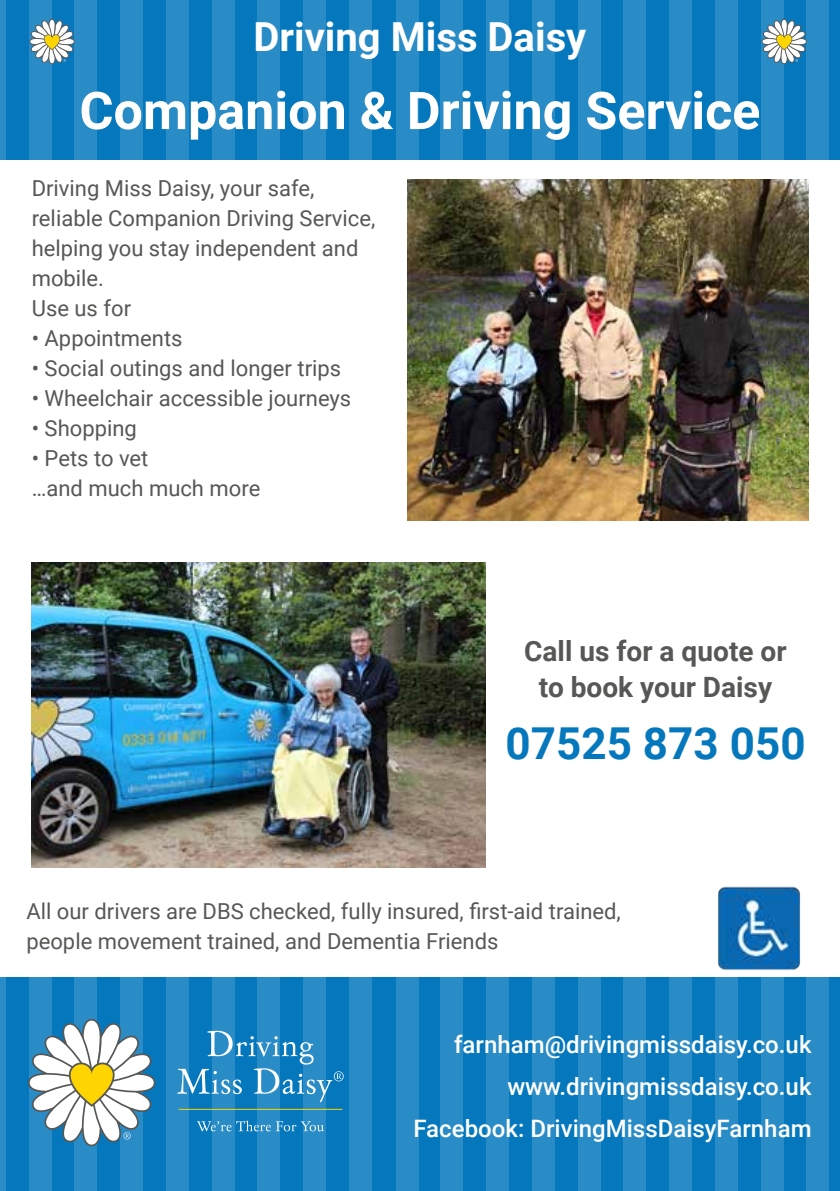
<style>
.page{position:relative;width:840px;height:1191px;background:#fff}
.page>*{position:absolute;margin:0;border:0;box-sizing:border-box;transform-origin:0 0}
.t1{font:700 52px "Roboto";color:#fff}
.t2{font:700 44px "Roboto";color:#0578bd}
.t3{font:700 40px "Roboto";color:#fff}
.t4{font:700 28px/36px "Roboto";color:#575756;text-align:center}
.t5{font:500 24px/42px "Roboto";color:#fff;text-align:right}
.t6{font:22px/30px "Roboto";color:#575756}
</style>
<div class="page">
<div style="left:0;top:0;width:839px;height:160px;background:#0578bd"></div>
<div style="left:29px;top:0;width:22px;height:160px;background:#2a8cc6"></div>
<div style="left:74px;top:0;width:23px;height:160px;background:#2a8cc6"></div>
<div style="left:120px;top:0;width:23px;height:160px;background:#2a8cc6"></div>
<div style="left:760px;top:0;width:23px;height:160px;background:#2a8cc6"></div>
<div style="left:714px;top:0;width:23px;height:160px;background:#2a8cc6"></div>
<div style="left:166px;top:0;width:23px;height:160px;background:#2a8cc6"></div>
<div style="left:211px;top:0;width:23px;height:160px;background:#2a8cc6"></div>
<div style="left:257px;top:0;width:23px;height:160px;background:#2a8cc6"></div>
<div style="left:303px;top:0;width:23px;height:160px;background:#2a8cc6"></div>
<div style="left:623px;top:0;width:23px;height:160px;background:#2a8cc6"></div>
<div style="left:349px;top:0;width:22px;height:160px;background:#2a8cc6"></div>
<div style="left:668px;top:0;width:23px;height:160px;background:#2a8cc6"></div>
<div style="left:440px;top:0;width:23px;height:160px;background:#2a8cc6"></div>
<div style="left:486px;top:0;width:22px;height:160px;background:#2a8cc6"></div>
<div style="left:531px;top:0;width:23px;height:160px;background:#2a8cc6"></div>
<div style="left:577px;top:0;width:23px;height:160px;background:#2a8cc6"></div>
<div style="left:806px;top:0;width:22px;height:160px;background:#2a8cc6"></div>
<div style="left:396px;top:0;width:22px;height:160px;background:#2a8cc6"></div>
<div style="left:0;top:0;width:6px;height:160px;background:#2a8cc6"></div>
<img style="left:718px;top:886px;width:83px;height:84px">
<div style="left:0;top:977px;width:839px;height:214px;background:#0578bd"></div>
<div style="left:29px;top:977px;width:22px;height:214px;background:#2a8cc6"></div>
<div style="left:74px;top:977px;width:23px;height:214px;background:#2a8cc6"></div>
<div style="left:120px;top:977px;width:23px;height:214px;background:#2a8cc6"></div>
<div style="left:760px;top:977px;width:23px;height:214px;background:#2a8cc6"></div>
<div style="left:714px;top:977px;width:23px;height:214px;background:#2a8cc6"></div>
<div style="left:166px;top:977px;width:23px;height:214px;background:#2a8cc6"></div>
<div style="left:211px;top:977px;width:23px;height:214px;background:#2a8cc6"></div>
<div style="left:257px;top:977px;width:23px;height:214px;background:#2a8cc6"></div>
<div style="left:303px;top:977px;width:23px;height:214px;background:#2a8cc6"></div>
<div style="left:623px;top:977px;width:23px;height:214px;background:#2a8cc6"></div>
<div style="left:349px;top:977px;width:22px;height:214px;background:#2a8cc6"></div>
<div style="left:668px;top:977px;width:23px;height:214px;background:#2a8cc6"></div>
<div style="left:440px;top:977px;width:23px;height:214px;background:#2a8cc6"></div>
<div style="left:486px;top:977px;width:22px;height:214px;background:#2a8cc6"></div>
<div style="left:531px;top:977px;width:23px;height:214px;background:#2a8cc6"></div>
<div style="left:577px;top:977px;width:23px;height:214px;background:#2a8cc6"></div>
<div style="left:806px;top:977px;width:22px;height:214px;background:#2a8cc6"></div>
<div style="left:396px;top:977px;width:22px;height:214px;background:#2a8cc6"></div>
<div style="left:0;top:977px;width:6px;height:214px;background:#2a8cc6"></div>
<svg style="left:177px;top:1030px;width:166px;height:72px"></svg>
<hr style="left:178px;top:1109px;width:164px;height:1px;background:#ffd500">
<svg style="left:197px;top:1120px;width:127px;height:11px"></svg>
<svg style="left:28px;top:1018px;width:128px;height:129px"></svg>
<img style="left:407px;top:179px;width:401px;height:342px">
<img style="left:32px;top:562px;width:453px;height:306px">
<svg style="left:29px;top:19px;width:46px;height:45px"></svg>
<svg style="left:761px;top:19px;width:45px;height:45px"></svg>
<h3 class="t3" style="left:253px;top:8px;width:334px">Driving Miss Daisy</h3>
<h1 class="t1" style="left:79px;top:74px;width:682px">Companion &amp; Driving Service</h1>
<p class="t6" style="left:32px;top:172px;width:345px">Driving Miss Daisy, your safe, reliable Companion Driving Service, helping you stay independent and mobile.<br>Use us for</p>
<p class="t6" style="left:32px;top:322px;width:152px">• Appointments</p>
<p class="t6" style="left:32px;top:352px;width:311px">• Social outings and longer trips</p>
<p class="t6" style="left:32px;top:382px;width:321px">• Wheelchair accessible journeys</p>
<p class="t6" style="left:32px;top:412px;width:107px">• Shopping</p>
<p class="t6" style="left:32px;top:442px;width:230px">• Pets to vet<br>…and much much more</p>
<p class="t4" style="left:524px;top:632px;width:264px">Call us for a quote or to book your Daisy</p>
<h2 class="t2" style="left:505px;top:713px;width:301px">07525 873 050</h2>
<p class="t6" style="left:26px;top:895px;width:595px">All our drivers are DBS checked, fully insured, first-aid trained, people movement trained, and Dementia Friends</p>
<p class="t5" style="left:413px;top:1022px;width:399px">farnham@drivingmissdaisy.co.uk www.drivingmissdaisy.co.uk<br>Facebook: DrivingMissDaisyFarnham</p>
</div>
